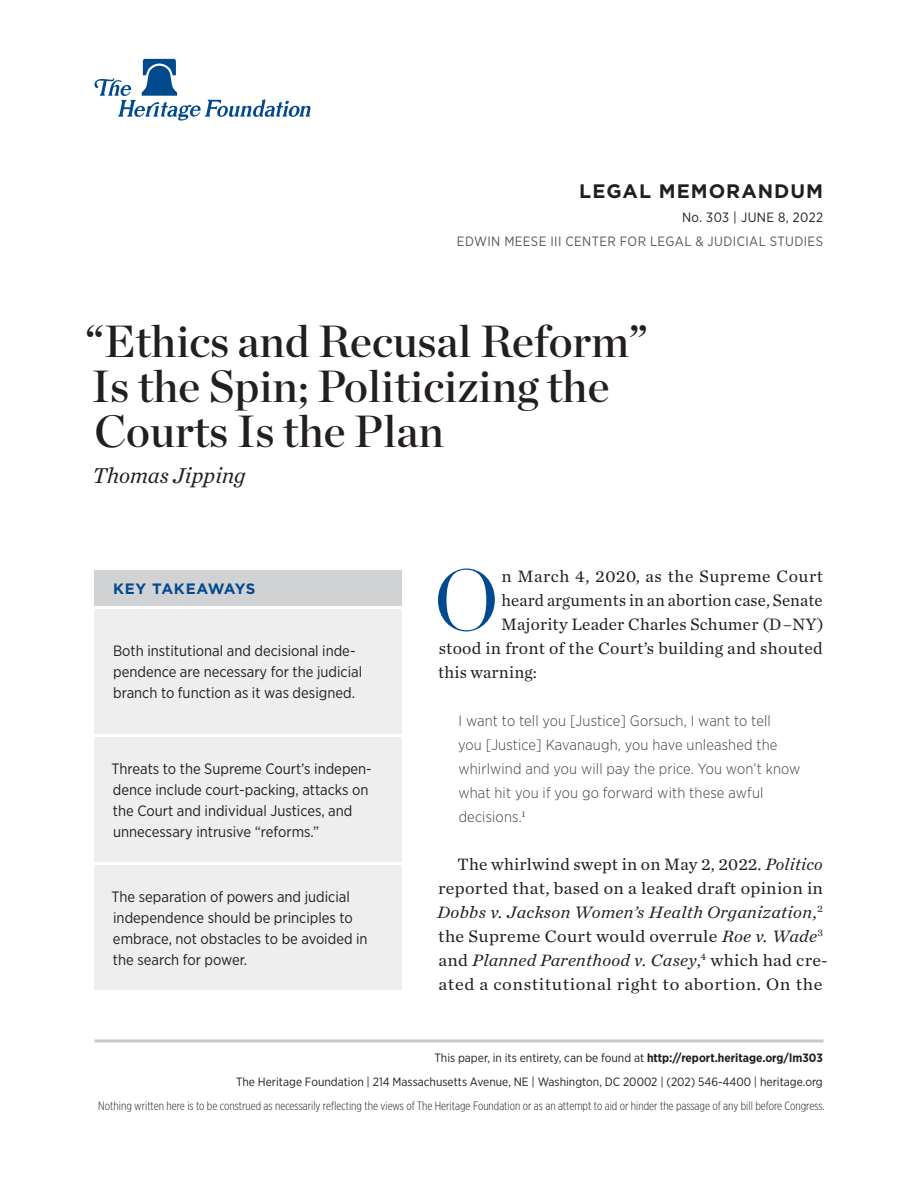
<style>
.page{position:relative;width:918px;height:1188px;background:#fff}
.page>*{position:absolute;margin:0;border:0;box-sizing:border-box;transform-origin:0 0}
.Body_Text___DROP_CAP{font:300 86.1px "Chronicle Display";color:#004a8d}
.Paper_Title{font:45px/45px "Chronicle Display Semi";color:#231f20}
.Byline{font:italic 22.5px "Chronicle Text G1";color:#231f20}
.t1{font:700 19.5px "Gotham";letter-spacing:.05em;color:#231f20}
.Body_Text{font:17.25px/24px "Chronicle Text G1";letter-spacing:.015em;color:#231f20}
.Body_Text___DROP_CAP-2{font:17.25px "Chronicle Text G1";letter-spacing:.01em;color:#231f20}
.Body_Text___DROP_CAP-3{font:17.25px "Chronicle Text G1";letter-spacing:.03em;color:#231f20}
.Key_Takeaways{font:15px/21px "Gotham Narrow";color:#231f20}
.Body_Text___BLOCK_QU{font:300 15px/24px "Gotham Narrow";letter-spacing:.01em;color:#3e3e3f}
.Key_Takeaways___HEAD{font:700 15px "Gotham";letter-spacing:.03em;color:#004a8d}
.t2{font:13.5px "Gotham Narrow";letter-spacing:.03em;color:#57585a}
.t3{font:13.5px "Gotham Narrow";letter-spacing:.03em;color:#231f20}
.t4{font:12px/24px "Gotham Narrow";color:#231f20;text-align:right}
.t5{font:300 12px "Gotham X Narrow";color:#231f20}
.s1{font-style:italic}
.s2{font-weight:700}
</style>
<div class="page">
<hr style="left:94px;top:1040px;width:730px;height:2px;background:#c7c8ca">
<svg style="left:94px;top:59px;width:216px;height:62px"></svg>
<div style="left:94px;top:609px;width:308px;height:125px;background:#eeeeef"></div>
<div style="left:94px;top:570px;width:308px;height:36px;background:#d1d2d4"></div>
<div style="left:94px;top:737px;width:308px;height:125px;background:#eeeeef"></div>
<div style="left:94px;top:865px;width:308px;height:125px;background:#eeeeef"></div>
<h3 class="t1" style="left:579px;top:178px;width:245px">LEGAL MEMORANDUM</h3>
<p class="t3" style="left:682px;top:209px;width:143px">No. 303 | Jun e 8, 2022</p>
<p class="t2" style="left:457px;top:233px;width:368px">EDWIN MEESE III CENTER FOR LEGAL &amp; JUDICIAL STUDIES</p>
<p class="Paper_Title" style="left:85px;top:316px;width:564px">“Ethics and Recusal Reform”<br>Is the Spin; Politicizing the<br>Courts Is the Plan</p>
<p class="Byline" style="left:92px;top:458px;width:155px">Thomas Jipping</p>
<p class="Key_Takeaways___HEAD" style="left:113px;top:579px;width:144px">KEY TAKEAWAYS</p>
<p class="Key_Takeaways" style="left:113px;top:640px;width:251px">Both institutional and decisional inde&shy;pendence are necessary for the judicial branch to function as it was designed.</p>
<p class="Key_Takeaways" style="left:112px;top:758px;width:262px">Threats to the Supreme Court’s indepen&shy;dence include court-packing, attacks on the Court and individual Justices, and unnecessary intrusive “reforms.”</p>
<p class="Key_Takeaways" style="left:112px;top:886px;width:258px">The separation of powers and judicial independence should be principles to embrace, not obstacles to be avoided in the search for power.</p>
<p class="Body_Text___DROP_CAP" style="left:434px;top:534px;width:67px">O</p>
<p class="Body_Text___DROP_CAP-3" style="left:501px;top:563px;width:323px">n March 4, 2020, as the Supreme Court</p>
<p class="Body_Text___DROP_CAP-2" style="left:502px;top:587px;width:323px">heard arguments in an abortion case, Senate</p>
<p class="Body_Text___DROP_CAP-2" style="left:501px;top:611px;width:324px">Majority Leader Charles Schumer (D–NY)</p>
<p class="Body_Text___DROP_CAP-2" style="left:439px;top:635px;width:386px">stood in front of the Court’s building and shouted</p>
<p class="Body_Text___DROP_CAP-2" style="left:438px;top:659px;width:100px">this warning:</p>
<p class="Body_Text___BLOCK_QU" style="left:458px;top:708px;width:344px">I want to tell you [Justice] Gorsuch, I want to tell<br>you [Justice] Kavanaugh, you have unleashed the whirlwind and you will pay the price. You won’t know what hit you if you go forward with these awful decisions.<sup>1</sup></p>
<p class="Body_Text" style="left:437px;top:851px;width:392px;text-indent:20px">The whirlwind swept in on May 2, 2022. <span class="s1">Politico </span>reported that, based on a leaked draft opinion in <span class="s1">Dobbs v. Jackson Women’s Health Organization</span>,<sup>2 </sup>the Supreme Court would overrule <span class="s1">Roe v. Wade</span><sup>3 </sup>and <span class="s1">Planned Parenthood v. Casey</span>,<sup>4</sup> which had cre&shy;ated a constitutional right to abortion. On the</p>
<p class="t4" style="left:236px;top:1046px;width:588px">This paper, in its entirety, can be found at <span class="s2">http://report.heritage.org/lm303<br></span>The Heritage Foundation | 214 Massachusetts Avenue, NE | Washington, DC 20002 | (202) 546-4400 | heritage.org</p>
<p class="t5" style="left:98px;top:1099px;width:728px">Nothing written here is to be construed as necessarily reflecting the views of The Heritage Foundation or as an attempt to aid or hinder the passage of any bill before Congress.</p>
</div>
